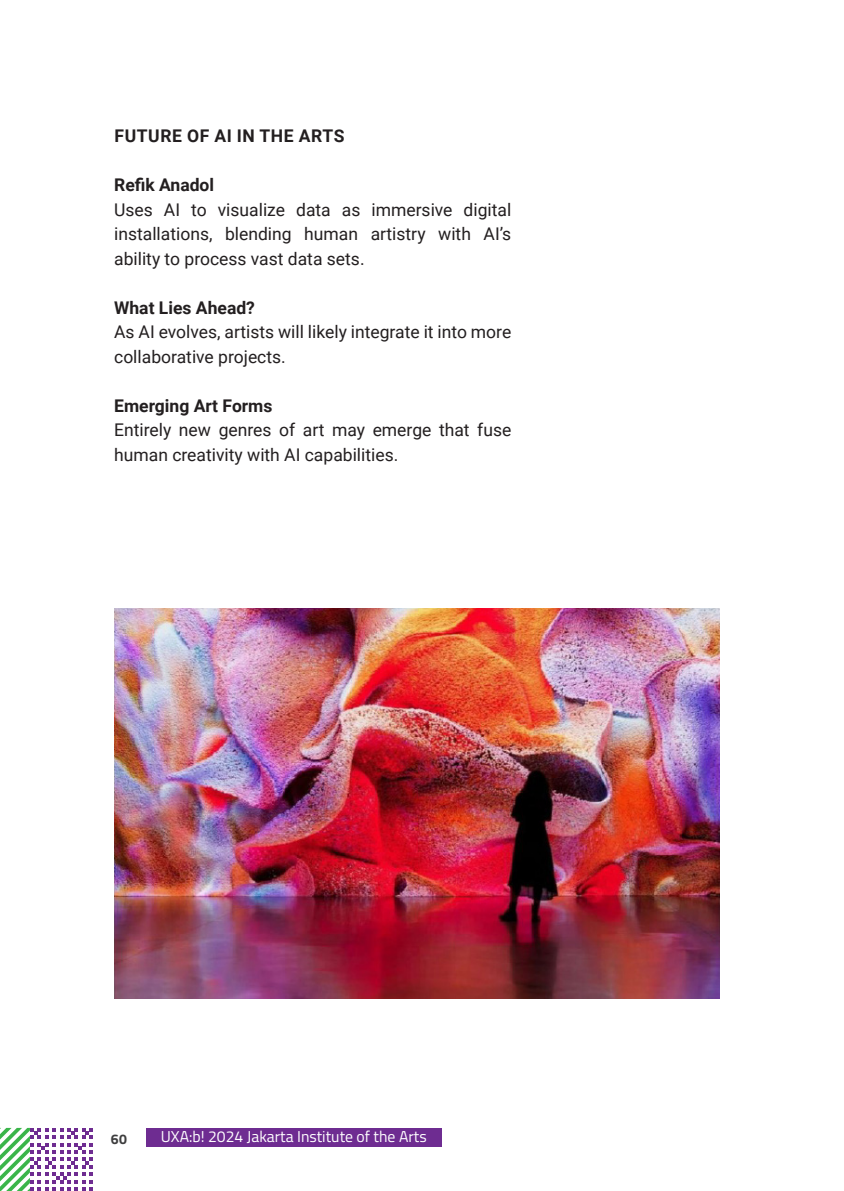
<style>
.page{position:relative;width:844px;height:1191px;background:#fff}
.page>*{position:absolute;margin:0;border:0;box-sizing:border-box;transform-origin:0 0}
.t1{font:17.5px/24.5px "Roboto";color:#231f20}
.t2{font:700 17.5px "Roboto";color:#231f20}
.t3{font:700 17.5px "Roboto";letter-spacing:.035em;color:#231f20}
.t4{font:15.75px "Titillium Web";color:#fff}
.t5{font:700 14px "Titillium Web";color:#3e3e3f}
</style>
<div class="page">
<div style="left:146px;top:1128px;width:295px;height:18px;background:#6e2c91"></div>
<svg style="left:0;top:1127px;width:93px;height:64px"></svg>
<img style="left:114px;top:609px;width:605px;height:389px">
<p class="t3" style="left:114px;top:126px;width:231px">FUTURE OF AI IN THE ARTS</p>
<p class="t2" style="left:114px;top:175px;width:101px">Refik Anadol</p>
<p class="t1" style="left:114px;top:197px;width:398px;text-align:justify">Uses AI to visualize data as immersive digital installations, blending human artistry with AI’s ability to process vast data sets.</p>
<p class="t2" style="left:114px;top:297px;width:142px">What Lies Ahead?</p>
<p class="t1" style="left:114px;top:320px;width:398px">As AI evolves, artists will likely integrate it into more collaborative projects.</p>
<p class="t2" style="left:114px;top:395px;width:160px">Emerging Art Forms</p>
<p class="t1" style="left:114px;top:418px;width:398px">Entirely new genres of art may emerge that fuse human creativity with AI capabilities.</p>
<p class="t5" style="left:111px;top:1128px;width:18px">60</p>
<p class="t4" style="left:161px;top:1124px;width:267px">UXA:b! 2024 Jakarta Institute of the Arts</p>
</div>
